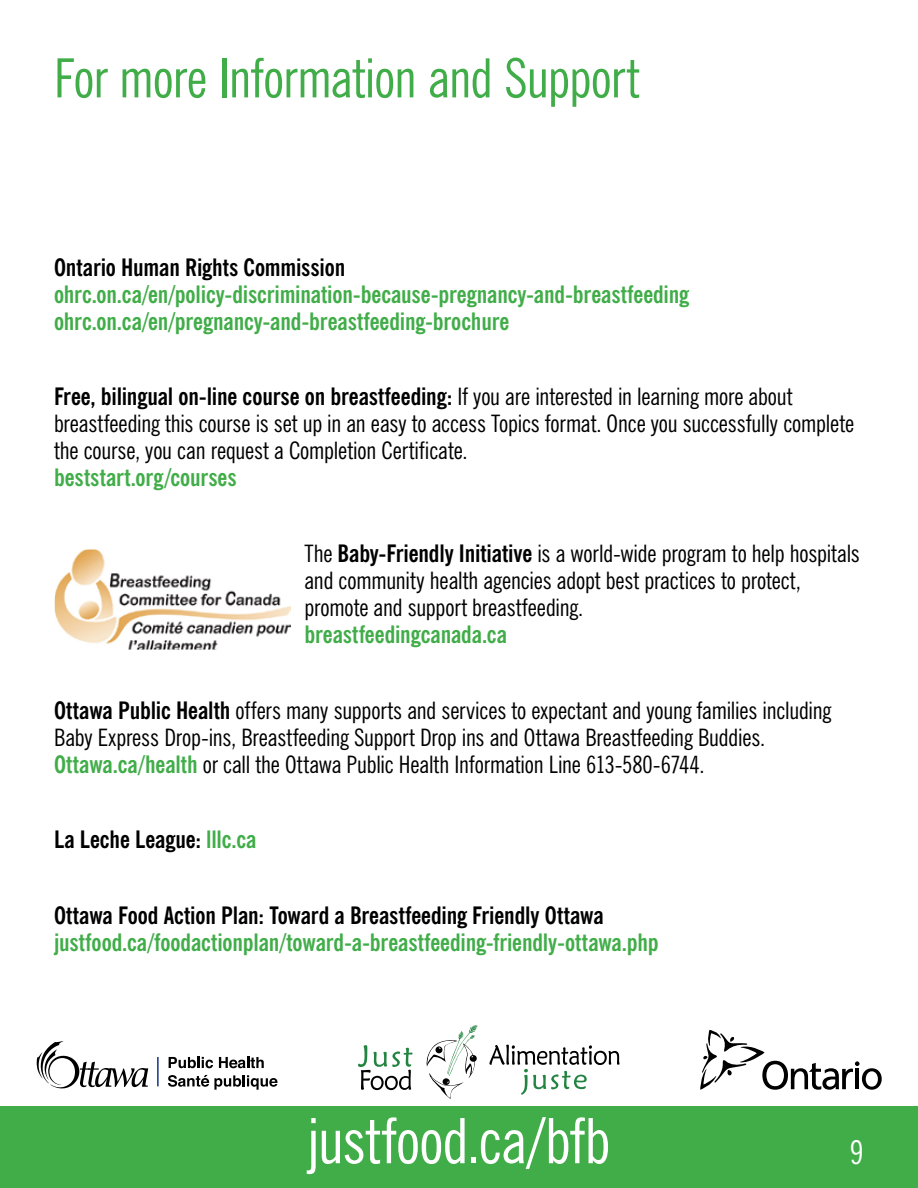
<style>
.page{position:relative;width:918px;height:1188px;background:#fff}
.page>*{position:absolute;margin:0;border:0;box-sizing:border-box;transform-origin:0 0}
.t1{font:condensed 62.55px "News Gothic BT";letter-spacing:-.01em;color:#fff}
.t2{font:condensed 54px "News Gothic BT";letter-spacing:-.015em;color:#41ad49}
.t3{font:condensed 33px "News Gothic BT";color:#fff}
.t4{font:condensed 24px/27px "News Gothic BT";letter-spacing:-.005em;color:#000}
.t5{font:700 condensed 24px/27px "News Gothic BT";letter-spacing:-.005em;color:#41ad49}
.t6{font:700 condensed 24px "News Gothic BT";letter-spacing:-.005em;color:#000}
.s1{font-weight:700}
.s2{font-weight:700;color:#41ad49}
.s3{color:#41ad49}
</style>
<div class="page">
<div style="left:0;top:1106px;width:918px;height:82px;background:#41ad49"></div>
<svg style="left:37px;top:1041px;width:111px;height:48px"></svg>
<svg style="left:169px;top:1057px;width:44px;height:11px"></svg>
<svg style="left:219px;top:1057px;width:45px;height:11px"></svg>
<svg style="left:168px;top:1075px;width:109px;height:15px"></svg>
<hr style="left:157px;top:1057px;width:2px;height:29px;background:#25408f">
<svg style="left:489px;top:1045px;width:131px;height:50px"></svg>
<svg style="left:426px;top:1025px;width:52px;height:74px"></svg>
<svg style="left:358px;top:1045px;width:55px;height:45px"></svg>
<svg style="left:700px;top:1030px;width:182px;height:60px"></svg>
<img style="left:56px;top:551px;width:235px;height:97px">
<div style="left:53px;top:548px;width:245px;height:103px;border:2px solid #fff"></div>
<h2 class="t2" style="left:54px;top:45px;width:587px">For more Information and Support</h2>
<p class="t6" style="left:54px;top:252px;width:293px">Ontario Human Rights Commission</p>
<p class="t5" style="left:54px;top:280px;width:637px">ohrc.on.ca/en/policy-discrimination-because-pregnancy-and-breastfeeding ohrc.on.ca/en/pregnancy-and-breastfeeding-brochure</p>
<p class="t4" style="left:54px;top:383px;width:802px"><span class="s1">Free, bilingual on-line course on breastfeeding:</span> If you are interested in learning more about breastfeeding this course is set up in an easy to access Topics format. Once you successfully complete the course, you can request a Completion Certificate.</p>
<p class="t5" style="left:54px;top:464px;width:184px">beststart.org/courses</p>
<p class="t4" style="left:305px;top:540px;width:557px">The <span class="s1">Baby-Friendly Initiative</span> is a world-wide program to help hospitals and community health agencies adopt best practices to protect, promote and support breastfeeding.</p>
<p class="t5" style="left:305px;top:621px;width:204px">breastfeedingcanada.ca</p>
<p class="t4" style="left:54px;top:696px;width:779px"><span class="s1">Ottawa Public Health</span> offers many supports and services to expectant and young families including<br>Baby Express Drop-ins, Breastfeeding Support Drop ins and Ottawa Breastfeeding Buddies.<br><span class="s2">Ottawa.ca/health</span> or call the Ottawa Public Health Information Line 613-580-6744.</p>
<p class="t6" style="left:54px;top:825px;width:204px">La Leche League: <span class="s3">lllc.ca</span></p>
<p class="t6" style="left:54px;top:900px;width:551px">Ottawa Food Action Plan: Toward a Breastfeeding Friendly Ottawa</p>
<p class="t5" style="left:54px;top:928px;width:606px">justfood.ca/foodactionplan/toward-a-breastfeeding-friendly-ottawa.php</p>
<h1 class="t1" style="left:308px;top:1103px;width:304px">justfood.ca/bfb</h1>
<h3 class="t3" style="left:850px;top:1132px;width:16px">9</h3>
</div>
